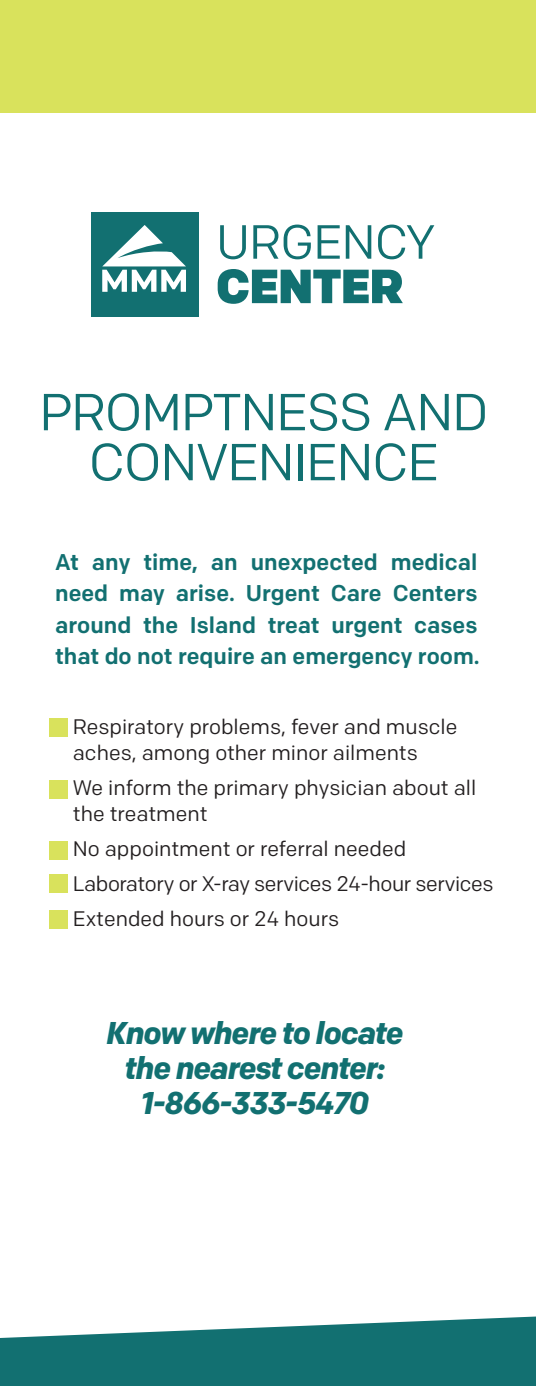
<style>
.page{position:relative;width:536px;height:1386px;background:#fff}
.page>*{position:absolute;margin:0;border:0;box-sizing:border-box;transform-origin:0 0}
.t1{font:51.98px/50.1px "Colfax";letter-spacing:-.025em;color:#127071;text-align:center}
.t2{font:italic 700 31.5px/35px "Colfax";letter-spacing:-.04em;color:#127071;text-align:center}
.t3{font:500 22.75px/31.5px "Colfax";color:#127071;text-align:justify}
.t4{font:21px/26.2px "Colfax";color:#231f20}
</style>
<div class="page">
<svg style="left:0;top:1317px;width:536px;height:69px;background:#358586"></svg>
<div style="left:0;top:0;width:536px;height:112px;background:#d9e25c"></div>
<div style="left:49px;top:718px;width:19px;height:19px;background:#d9e25c"></div>
<div style="left:49px;top:780px;width:19px;height:19px;background:#d9e25c"></div>
<div style="left:49px;top:841px;width:19px;height:19px;background:#d9e25c"></div>
<div style="left:49px;top:874px;width:19px;height:19px;background:#d9e25c"></div>
<div style="left:49px;top:910px;width:19px;height:18px;background:#d9e25c"></div>
<div style="left:91px;top:212px;width:107px;height:105px;background:#127071"></div>
<svg style="left:102px;top:225px;width:84px;height:67px"></svg>
<svg style="left:220px;top:225px;width:26px;height:34px"></svg>
<svg style="left:253px;top:225px;width:58px;height:34px"></svg>
<svg style="left:317px;top:225px;width:22px;height:34px"></svg>
<svg style="left:345px;top:225px;width:26px;height:34px"></svg>
<svg style="left:378px;top:225px;width:56px;height:34px"></svg>
<svg style="left:217px;top:269px;width:185px;height:35px"></svg>
<h1 class="t1" style="left:39px;top:387px;width:450px">PROMPTNESS AND<br>CONVENIENCE</h1>
<p class="t3" style="left:55px;top:546px;width:426px">At any time, an unexpected medical need may arise. Urgent Care Centers around the Island treat urgent cases that do not require an emergency room.</p>
<p class="t4" style="left:73px;top:713px;width:386px">Respiratory problems, fever and muscle aches, among other minor ailments</p>
<p class="t4" style="left:73px;top:774px;width:405px">We inform the primary physician about all the treatment</p>
<p class="t4" style="left:73px;top:831px;width:422px;line-height:35px">No appointment or referral needed<br>Laboratory or X-ray services 24-hour services<br>Extended hours or 24 hours</p>
<h2 class="t2" style="left:106px;top:1016px;width:299px">Know where to locate the nearest center:<br>1-866-333-5470</h2>
</div>
